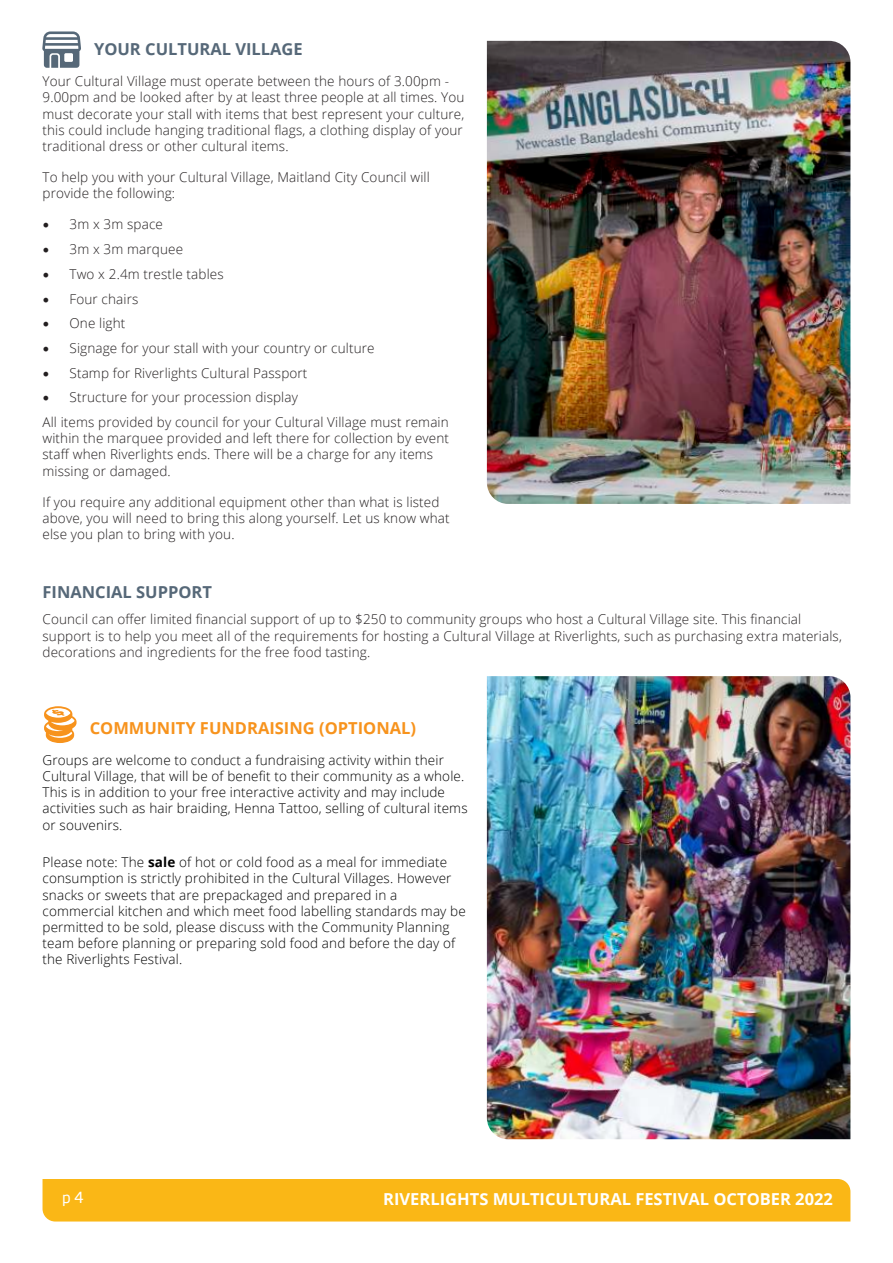
<style>
.page{position:relative;width:893px;height:1263px;background:#fff}
.page>*{position:absolute;margin:0;border:0;box-sizing:border-box;transform-origin:0 0}
.t1{font:700 16.5px "Open Sans";color:#fff}
.t2{font:700 16.5px "Open Sans";color:#566878}
.t3{font:700 16.5px "Open Sans";color:#f7931d}
.t4{font:15px "Soho Gothic Std";color:#fff}
.t5{font:300 13.5px/16.2px "Open Sans";letter-spacing:.01em;color:#231f20}
.t6{font:300 13.5px/16.2px "Open Sans";letter-spacing:.01em;color:#000}
.s1{font-family:"Minion Pro";font-weight:400;font-size:18px}
.s2{font-weight:700}
</style>
<div class="page">
<div style="left:43px;top:1179px;width:807px;height:42px;background:#fab716"></div>
<svg style="left:42px;top:31px;width:39px;height:37px"></svg>
<img style="left:487px;top:41px;width:363px;height:463px">
<img style="left:487px;top:676px;width:363px;height:463px">
<svg style="left:44px;top:706px;width:33px;height:37px"></svg>
<p class="t2" style="left:94px;top:43px;width:210px">YOUR CULTURAL VILLAGE</p>
<p class="t5" style="left:43px;top:75px;width:424px">Your Cultural Village must operate between the hours of 3.00pm - 9.00pm and be looked after by at least three people at all times. You must decorate your stall with items that best represent your culture, this could include hanging traditional flags, a clothing display of your traditional dress or other cultural items.</p>
<p class="t5" style="left:43px;top:170px;width:389px">To help you with your Cultural Village, Maitland City Council will provide the following:</p>
<p class="t5" style="left:43px;top:218px;width:122px"><span class="s1">•</span> 3m x 3m space</p>
<p class="t5" style="left:43px;top:242px;width:142px"><span class="s1">•</span> 3m x 3m marquee</p>
<p class="t5" style="left:43px;top:267px;width:183px"><span class="s1">•</span> Two x 2.4m trestle tables</p>
<p class="t5" style="left:43px;top:292px;width:97px"><span class="s1">•</span> Four chairs</p>
<p class="t5" style="left:43px;top:317px;width:84px"><span class="s1">•</span> One light</p>
<p class="t5" style="left:43px;top:341px;width:334px"><span class="s1">•</span> Signage for your stall with your country or culture</p>
<p class="t5" style="left:43px;top:366px;width:266px"><span class="s1">•</span> Stamp for Riverlights Cultural Passport</p>
<p class="t5" style="left:43px;top:386px;width:408px;line-height:24.8px"><span class="s1">•</span> Structure for your procession display<br>All items provided by council for your Cultural Village must remain</p>
<p class="t5" style="left:43px;top:432px;width:408px">within the marquee provided and left there for collection by event staff when Riverlights ends. There will be a charge for any items missing or damaged.</p>
<p class="t5" style="left:43px;top:495px;width:409px">If you require any additional equipment other than what is listed above, you will need to bring this along yourself. Let us know what else you plan to bring with you.</p>
<p class="t2" style="left:43px;top:585px;width:171px">FINANCIAL SUPPORT</p>
<p class="t5" style="left:43px;top:611px;width:801px">Council can offer limited financial support of up to $250 to community groups who host a Cultural Village site. This financial support is to help you meet all of the requirements for hosting a Cultural Village at Riverlights, such as purchasing extra materials, decorations and ingredients for the free food tasting.</p>
<p class="t3" style="left:90px;top:721px;width:328px">COMMUNITY FUNDRAISING (OPTIONAL)</p>
<p class="t6" style="left:43px;top:753px;width:427px">Groups are welcome to conduct a fundraising activity within their Cultural Village, that will be of benefit to their community as a whole.<br>This is in addition to your free interactive activity and may include activities such as hair braiding, Henna Tattoo, selling of cultural items or souvenirs.</p>
<p class="t6" style="left:43px;top:855px;width:425px">Please note: The <span class="s2">sale</span> of hot or cold food as a meal for immediate consumption is strictly prohibited in the Cultural Villages. However snacks or sweets that are prepackaged and prepared in a commercial kitchen and which meet food labelling standards may be permitted to be sold, please discuss with the Community Planning team before planning or preparing sold food and before the day of the Riverlights Festival.</p>
<p class="t4" style="left:62px;top:1192px;width:23px">p 4</p>
<p class="t1" style="left:383px;top:1192px;width:451px">RIVERLIGHTS MULTICULTURAL FESTIVAL OCTOBER 2022</p>
</div>
